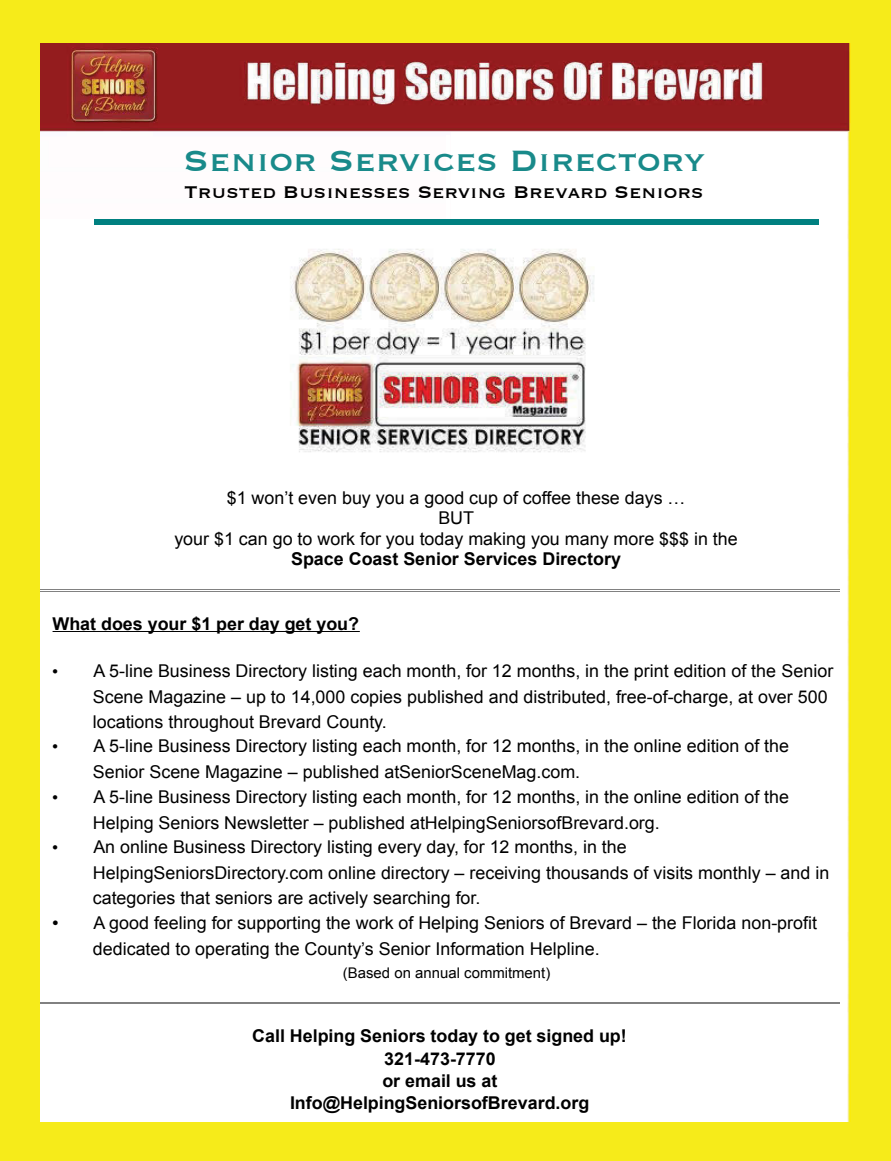
<style>
.page{position:relative;width:891px;height:1161px;background:#f6eb1a}
.page>*{position:absolute;margin:0;border:0;box-sizing:border-box;transform-origin:0 0}
.t1{font:38.25px "Copperplate";color:#198a8a}
.t2{font:22.05px "Copperplate";color:#000}
.t3{font:17.7px/25.7px "Arial";color:#000}
.t4{font:700 17.7px/22.4px "Arial";color:#000;text-align:center}
.t5{font:14.7px "Arial";letter-spacing:.005em;color:#000}
.s1{font-weight:700}
</style>
<div class="page">
<img style="left:40px;top:43px;width:810px;height:1079px">
<hr style="left:447px;top:136px;width:3px;height:986px;background:#fff">
<div style="left:451px;top:133px;width:395px;height:989px;background:#fff"></div>
<div style="left:40px;top:219px;width:800px;height:13px;background:#fff"></div>
<div style="left:40px;top:470px;width:800px;height:652px;background:#fff"></div>
<div style="left:40px;top:232px;width:232px;height:238px;background:#fff"></div>
<hr style="left:53px;top:631px;width:307px;height:1px;background:#000">
<div style="left:94px;top:219px;width:724px;height:6px;background:#008080"></div>
<hr style="left:40px;top:591px;width:800px;height:1px;background:#818181">
<hr style="left:40px;top:590px;width:800px;height:1px;background:#818181">
<hr style="left:40px;top:1003px;width:800px;height:1px;background:#818181">
<hr style="left:40px;top:1002px;width:800px;height:1px;background:#818181">
<img style="left:272px;top:232px;width:323px;height:238px">
<p class="t1" style="left:183px;top:135px;width:524px">Senior Services Directory</p>
<p class="t2" style="left:184px;top:177px;width:521px">Trusted Businesses Serving Brevard Seniors</p>
<p class="t3" style="left:174px;top:489px;width:565px;line-height:20.2px;text-align:center">$1 won’t even buy you a good cup of coffee these days …<br>BUT<br>your $1 can go to work for you today making you many more $$$ in the <span class="s1">Space Coast Senior Services Directory</span></p>
<p class="t4" style="left:53px;top:614px;width:308px">What does your $1 per day get you?</p>
<p class="t3" style="left:93px;top:659px;width:742px;text-indent:-40px">• A 5-line Business Directory listing each month, for 12 months, in the print edition of the Senior<br>Scene Magazine – up to 14,000 copies published and distributed, free-of-charge, at over 500 locations throughout Brevard County.</p>
<p class="t3" style="left:93px;top:734px;width:698px;text-indent:-40px">• A 5-line Business Directory listing each month, for 12 months, in the online edition of the<br>Senior Scene Magazine – published atSeniorSceneMag.com.</p>
<p class="t3" style="left:93px;top:785px;width:698px;text-indent:-40px">• A 5-line Business Directory listing each month, for 12 months, in the online edition of the<br>Helping Seniors Newsletter – published atHelpingSeniorsofBrevard.org.</p>
<p class="t3" style="left:93px;top:835px;width:738px;text-indent:-40px">• An online Business Directory listing every day, for 12 months, in the<br>HelpingSeniorsDirectory.com online directory – receiving thousands of visits monthly – and in categories that seniors are actively searching for.</p>
<p class="t3" style="left:93px;top:910px;width:726px;line-height:26.2px;text-indent:-40px">• A good feeling for supporting the work of Helping Seniors of Brevard – the Florida non-profit dedicated to operating the County’s Senior Information Helpline.</p>
<p class="t5" style="left:343px;top:966px;width:209px">(Based on annual commitment)</p>
<p class="t4" style="left:252px;top:1026px;width:376px">Call Helping Seniors today to get signed up!<br>321-473-7770<br>or email us at<br>Info@HelpingSeniorsofBrevard.org</p>
</div>
